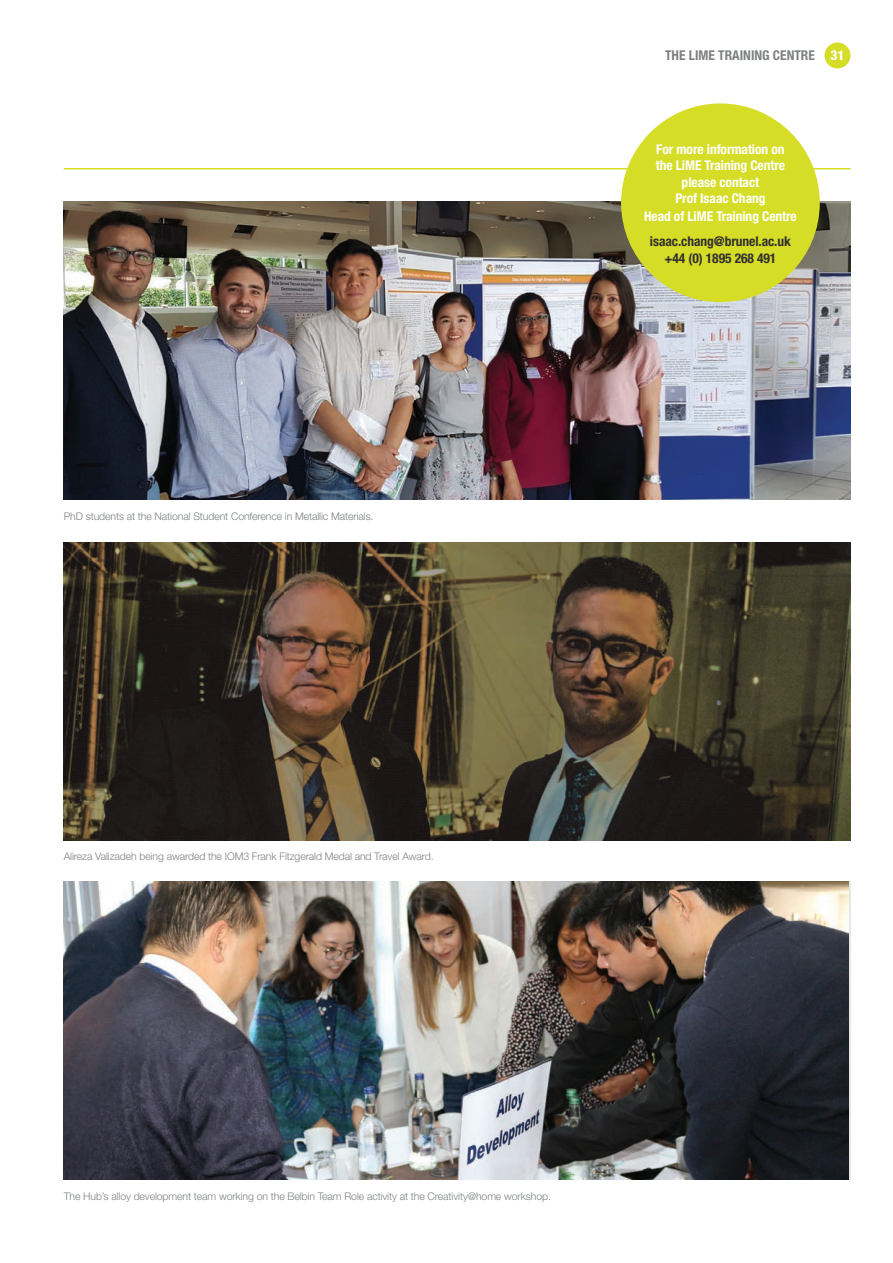
<style>
.page{position:relative;width:893px;height:1263px;background:#fff}
.page>*{position:absolute;margin:0;border:0;box-sizing:border-box;transform-origin:0 0}
.Report_Body_Copy{font:700 condensed 13.5px/16.5px "Helvetica Neue";letter-spacing:-.005em;color:#fff;text-align:center}
.Report_Body_Copy-2{font:700 condensed 13.5px/16.5px "Helvetica Neue";letter-spacing:-.005em;color:#312f30;text-align:center}
.Running_Head_Right{font:700 condensed 13.5px "Helvetica Neue";color:#7e8182}
.Folios{font:800 condensed 13.5px "Helvetica Neue";color:#fff}
.Report_Body_Copy-3{font:300 10.5px "Helvetica Neue";letter-spacing:-.01em;color:#7e8182}
</style>
<div class="page">
<img style="left:64px;top:881px;width:785px;height:299px">
<div style="left:824px;top:43px;width:26px;height:25px;background:#d6dd26;border-radius:50%"></div>
<hr style="left:64px;top:168px;width:786px;height:1px;background:#d6dd26">
<img style="left:64px;top:201px;width:786px;height:299px">
<img style="left:64px;top:542px;width:786px;height:298px">
<div style="left:621px;top:103px;width:199px;height:199px;background:#d6dd26;border-radius:50%"></div>
<p class="Report_Body_Copy-3" style="left:64px;top:510px;width:311px">PhD students at the National Student Conference in Metallic Materials.</p>
<p class="Running_Head_Right" style="left:665px;top:47px;width:151px">THE LIME TRAINING CENTRE</p>
<p class="Folios" style="left:830px;top:47px;width:16px">31</p>
<p class="Report_Body_Copy" style="left:656px;top:140px;width:131px">For more information on the LiME Training Centre please contact<br>Prof Isaac Chang</p>
<p class="Report_Body_Copy" style="left:644px;top:208px;width:154px">Head of LiME Training Centre</p>
<p class="Report_Body_Copy-2" style="left:650px;top:233px;width:142px">isaac.chang@brunel.ac.uk +44 (0) 1895 268 491</p>
<p class="Report_Body_Copy-3" style="left:64px;top:850px;width:371px">Alireza Valizadeh being awarded the IOM3 Frank Fitzgerald Medal and Travel Award.</p>
<p class="Report_Body_Copy-3" style="left:64px;top:1190px;width:489px">The Hub’s alloy development team working on the Belbin Team Role activity at the Creativity@home workshop.</p>
</div>
